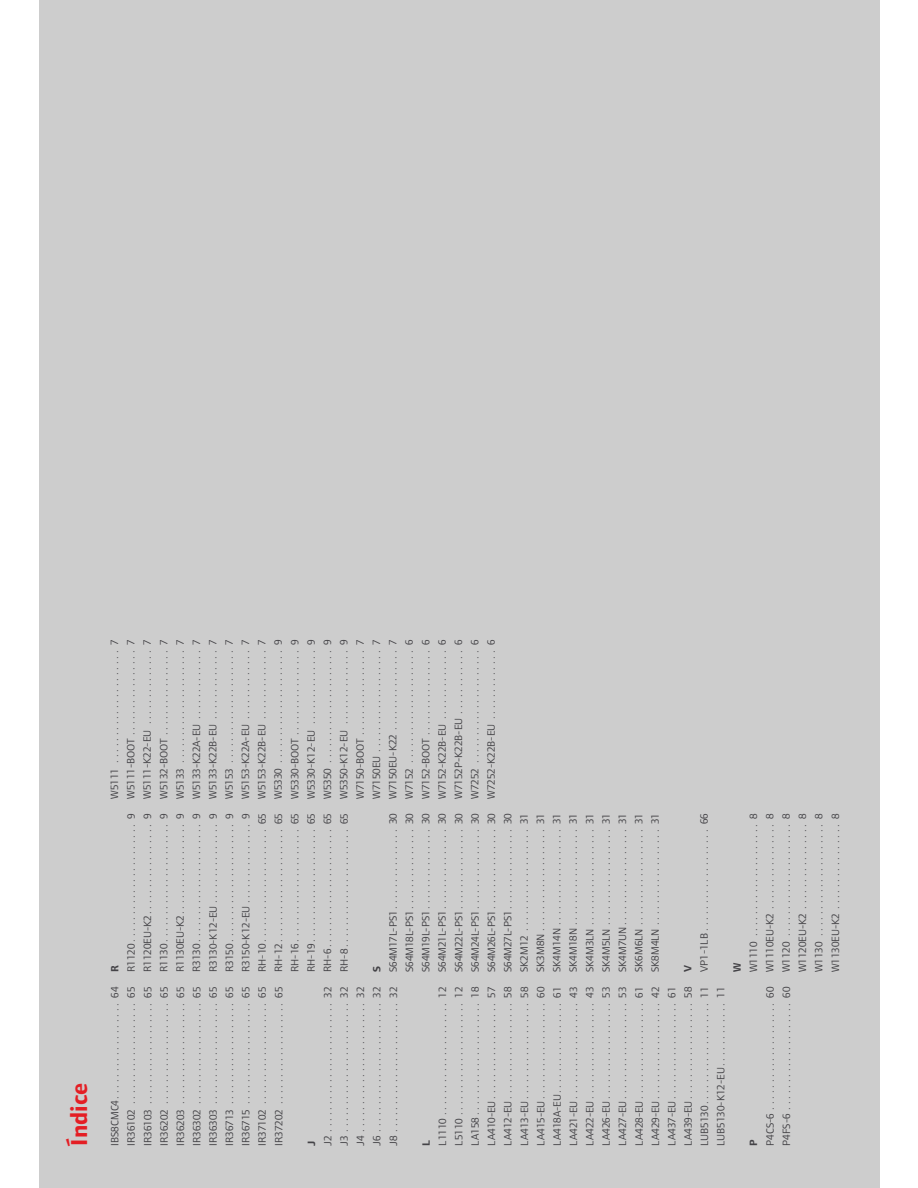
<style>
.page{position:relative;width:918px;height:1188px;background:#fff}
.page>*{position:absolute;margin:0;border:0;box-sizing:border-box;transform-origin:0 0}
.t1{font:700 24px "Foundry Form Sans";color:#e41e24}
.t2{font:10.95px/16.4px "Foundry Form Sans";color:#444347;text-align:justify}
.t3{font:700 10.95px "Foundry Form Sans";color:#444347}
</style>
<div class="page">
<div style="left:39px;top:0;width:840px;height:1188px;background:#cdcdcd"></div>
<h1 class="t1" style="left:70px;top:1146px;width:64px;rotate:-90deg">Índice</h1>
<p class="t2" style="left:107px;top:799px;width:160px;rotate:-90deg">W5111 ..................... 7<br>W5111-BOOT . . . . . . . . . . . . . . . . 7<br>W5111-K22-EU .............. 7<br>W5132-BOOT . . . . . . . . . . . . . . . . 7<br>W5133 ..................... 7<br>W5133-K22A-EU ............. 7<br>W5133-K22B-EU ............. 7<br>W5153 ..................... 7<br>W5153-K22A-EU ............. 7<br>W5153-K22B-EU ............. 7<br>W5330 ..................... 9<br>W5330-BOOT . . . . . . . . . . . . . . . . 9<br>W5330-K12-EU .............. 9<br>W5350 ..................... 9<br>W5350-K12-EU .............. 9<br>W7150-BOOT . . . . . . . . . . . . . . . . 7<br>W7150EU ................... 7<br>W7150EU-K22 ............... 7<br>W7152 ..................... 6<br>W7152-BOOT . . . . . . . . . . . . . . . . 6<br>W7152-K22B-EU ............. 6<br>W7152P-K22B-EU . . . . . . . . . . . . 6<br>W7252 ..................... 6<br>W7252-K22B-EU ............. 6</p>
<p class="t3" style="left:111px;top:972px;width:8px;rotate:-90deg">R</p>
<p class="t2" style="left:124px;top:972px;width:160px;rotate:-90deg">R1120...................... 9<br>R1120EU-K2................. 9<br>R1130...................... 9<br>R1130EU-K2................. 9<br>R3130...................... 9<br>R3130-K12-EU............... 9<br>R3150...................... 9<br>R3150-K12-EU............... 9<br>RH-10..................... 65<br>RH-12..................... 65<br>RH-16..................... 65<br>RH-19..................... 65<br>RH-6...................... 65<br>RH-8...................... 65</p>
<p class="t3" style="left:373px;top:972px;width:7px;rotate:-90deg">S</p>
<p class="t2" style="left:386px;top:972px;width:160px;rotate:-90deg">S64M17L-PS1............... 30<br>S64M18L-PS1............... 30<br>S64M19L-PS1............... 30<br>S64M21L-PS1............... 30<br>S64M22L-PS1............... 30<br>S64M24L-PS1............... 30<br>S64M26L-PS1............... 30<br>S64M27L-PS1............... 30<br>SK2M12 ................... 31<br>SK3M8N ................... 31<br>SK4M14N .................. 31<br>SK4M18N .................. 31<br>SK4M3LN .................. 31<br>SK4M5LN .................. 31<br>SK4M7UN.................. 31<br>SK6M6LN .................. 31<br>SK8M4LN .................. 31</p>
<p class="t3" style="left:684px;top:972px;width:8px;rotate:-90deg">V</p>
<p class="t2" style="left:697px;top:972px;width:160px;rotate:-90deg">VP1-1LB................... 66</p>
<p class="t2" style="left:108px;top:1146px;width:160px;rotate:-90deg">IBS8CMC4.................. 64<br>IR36102 ................... 65<br>IR36103 ................... 65<br>IR36202 ................... 65<br>IR36203 ................... 65<br>IR36302 ................... 65<br>IR36303 ................... 65<br>IR36713 ................... 65<br>IR36715 ................... 65<br>IR37102 ................... 65<br>IR37202 ................... 65</p>
<p class="t3" style="left:307px;top:1146px;width:7px;rotate:-90deg">J</p>
<p class="t2" style="left:320px;top:1146px;width:160px;rotate:-90deg">J2 ........................ 32<br>J3 ........................ 32<br>J4 ........................ 32<br>J6 ........................ 32<br>J8 ........................ 32</p>
<p class="t3" style="left:422px;top:1146px;width:7px;rotate:-90deg">L</p>
<p class="t2" style="left:435px;top:1146px;width:160px;rotate:-90deg">L1110 ..................... 12<br>L5110 ..................... 12<br>LA158..................... 18<br>LA410-EU.................. 57<br>LA412-EU.................. 58<br>LA413-EU.................. 58<br>LA415-EU.................. 60<br>LA418A-EU................. 61<br>LA421-EU.................. 43<br>LA422-EU.................. 43<br>LA426-EU.................. 53<br>LA427-EU.................. 53<br>LA428-EU.................. 61<br>LA429-EU.................. 42<br>LA437-EU.................. 61<br>LA439-EU.................. 58<br>LUB5130................... 11<br>LUB5130-K12-EU. . . . . . . . . . . . 11</p>
<p class="t3" style="left:733px;top:972px;width:11px;rotate:-90deg">W</p>
<p class="t2" style="left:746px;top:972px;width:160px;rotate:-90deg">W1110 ..................... 8<br>W1110EU-K2 ................ 8<br>W1120 ..................... 8<br>W1120EU-K2 ................ 8<br>W1130 ..................... 8<br>W1130EU-K2 ................ 8</p>
<p class="t3" style="left:749px;top:1146px;width:8px;rotate:-90deg">P</p>
<p class="t2" style="left:763px;top:1146px;width:160px;rotate:-90deg">P4CS-6 .................... 60<br>P4FS-6 .................... 60</p>
</div>
